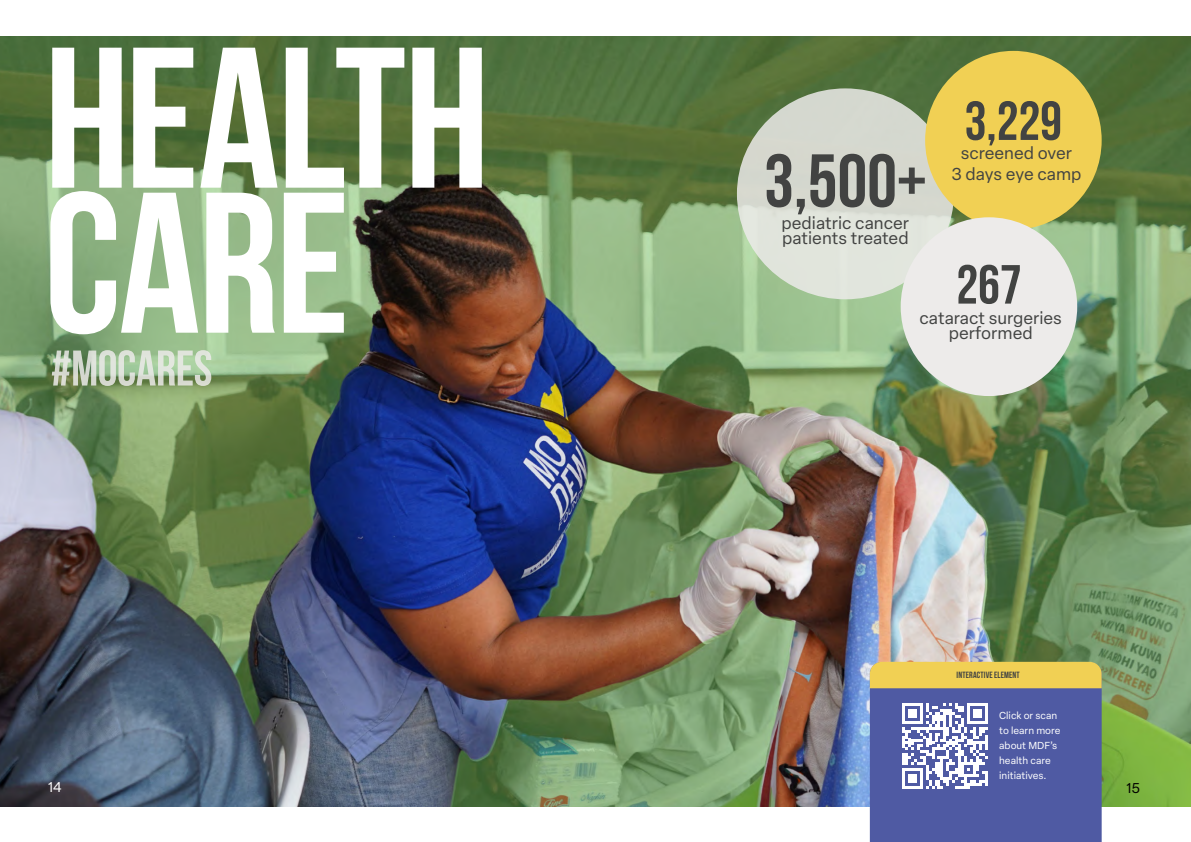
<style>
.page{position:relative;width:1191px;height:842px;background:#fff}
.page>*{position:absolute;margin:0;border:0;box-sizing:border-box;transform-origin:0 0}
.t1{font:700 200px/145px "Bebas Neue";letter-spacing:-.01em;color:#fff}
.t2{font:700 75px "Bebas Neue";color:#424342}
.t3{font:700 55px "Bebas Neue";color:#424342}
.t4{font:700 50px "Bebas Neue";letter-spacing:-.01em;color:#edebea}
.t5{font:17px/15px "Elza Text";color:#424342;text-align:center}
.t6{font:14px "Elza Text";color:#fff}
.t7{font:14px "Elza Text";color:#000}
.t8{font:10px/15px "Elza Text";color:#fff}
.t9{font:700 9px "Bebas Neue";letter-spacing:.015em;color:#424342}
</style>
<div class="page">
<img style="left:0;top:36px;width:1191px;height:770px">
<div style="left:737px;top:88px;width:217px;height:211px;background:linear-gradient(to right,#daddd4,#d9dcd3);border-radius:50%"></div>
<div style="left:925px;top:51px;width:176px;height:179px;background:#f1d054;border-radius:50%"></div>
<div style="left:900px;top:217px;width:177px;height:179px;background:#edebea;border-radius:50%"></div>
<div style="left:870px;top:688px;width:231px;height:154px;background:#4f5aa3"></div>
<svg style="left:902px;top:703px;width:85px;height:86px"></svg>
<hr style="left:984px;top:771px;width:3px;height:15px;background:#fff">
<div style="left:870px;top:662px;width:231px;height:26px;background:#f1d054"></div>
<h1 class="t1" style="left:44px;top:44px;width:447px">HEALTH<br>CARE</h1>
<h3 class="t4" style="left:51px;top:341px;width:163px">#MOCARES</h3>
<h2 class="t2" style="left:764px;top:140px;width:164px">3,500+</h2>
<p class="t5" style="left:781px;top:215px;width:129px;text-align:left">pediatric cancer patients treated</p>
<h3 class="t3" style="left:964px;top:91px;width:99px">3,229</h3>
<p class="t5" style="left:951px;top:142px;width:132px;line-height:20.7px">screened over<br>3 days eye camp</p>
<h3 class="t3" style="left:956px;top:254px;width:67px">267</h3>
<p class="t5" style="left:919px;top:309px;width:144px">cataract surgeries performed</p>
<p class="t9" style="left:956px;top:670px;width:65px">INTERACTIVE ELEMENT</p>
<p class="t8" style="left:999px;top:708px;width:63px">Click or scan to learn more about MDF’s health care initiatives.</p>
<p class="t6" style="left:48px;top:777px;width:15px">14</p>
<p class="t7" style="left:1126px;top:778px;width:15px">15</p>
</div>
